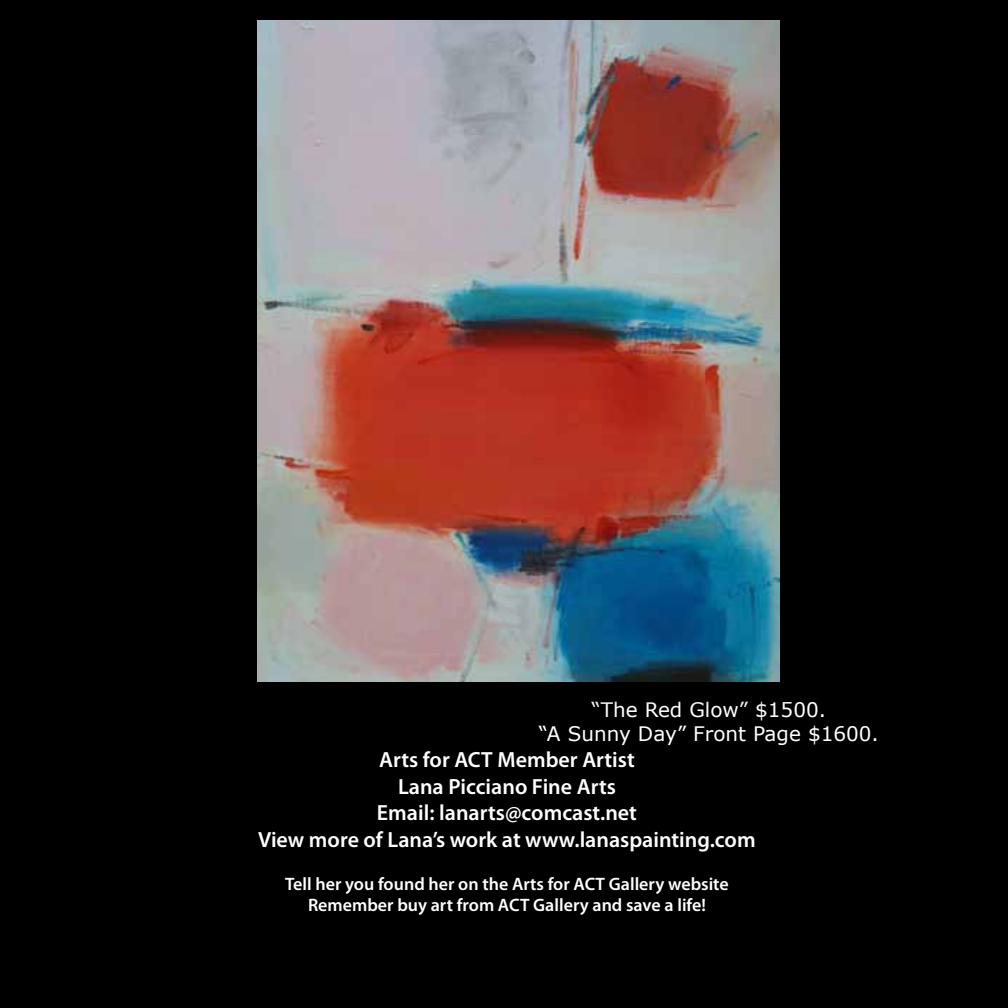
<style>
.page{position:relative;width:1008px;height:1008px;background:#000}
.page>*{position:absolute;margin:0;border:0;box-sizing:border-box;transform-origin:0 0}
.t1{font:600 22px/26.4px "Myriad Pro";color:#fff;text-align:center}
.t2{font:20px/24px "Verdana";color:#fff;text-align:center}
.t3{font:600 18px/21.6px "Myriad Pro";color:#fff;text-align:center}
</style>
<div class="page">
<img style="left:257px;top:20px;width:523px;height:662px">
<p class="t2" style="left:539px;top:697px;width:342px">“The Red Glow” $1500.<br>“A Sunny Day” Front Page $1600.</p>
<p class="t1" style="left:258px;top:746px;width:499px">Arts for ACT Member Artist<br>Lana Picciano Fine Arts<br>Email: lanarts@comcast.net<br>View more of Lana’s work at www.lanaspainting.com</p>
<p class="t3" style="left:285px;top:872px;width:445px">Tell her you found her on the Arts for ACT Gallery website<br>Remember buy art from ACT Gallery and save a life!</p>
</div>
